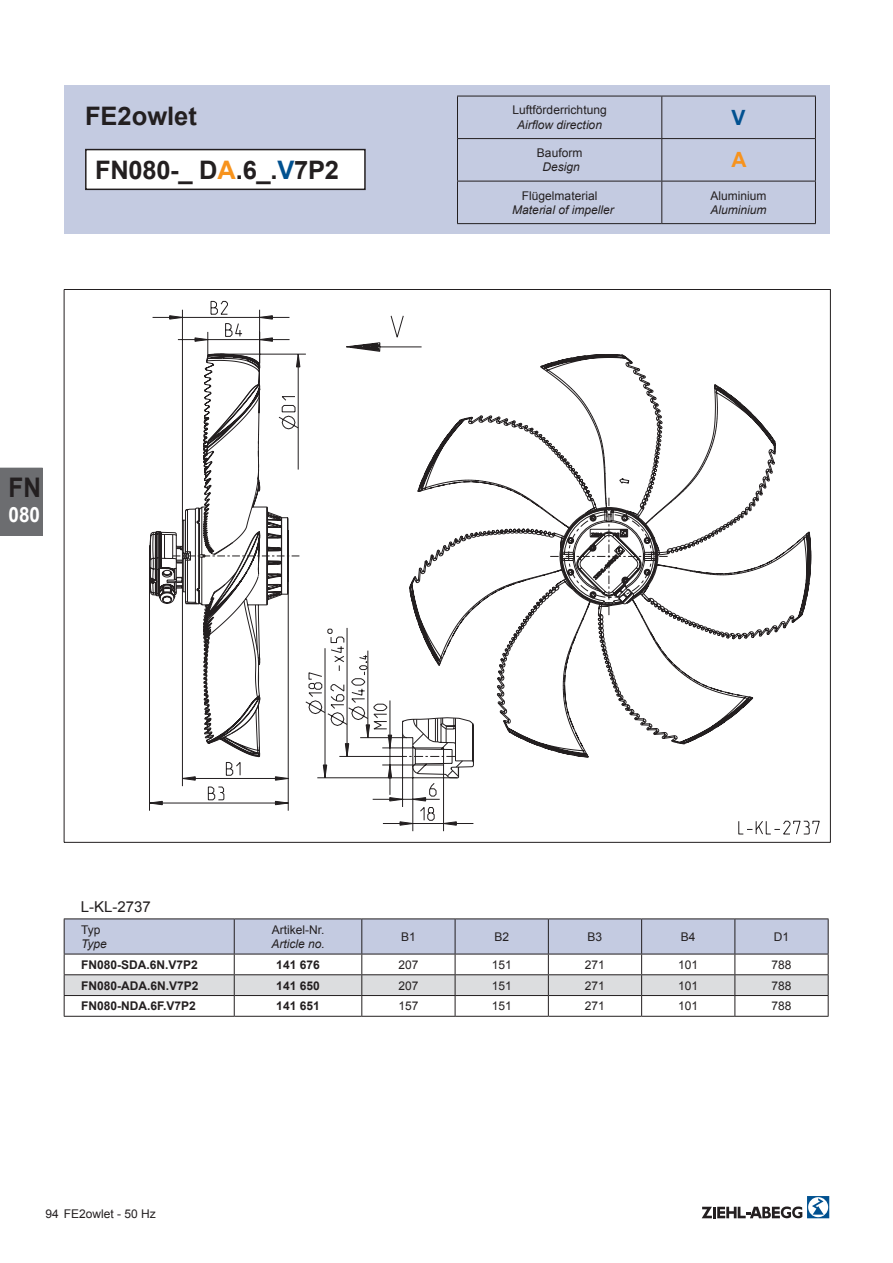
<style>
.page{position:relative;width:893px;height:1263px;background:#fff}
.page>*{position:absolute;margin:0;border:0;box-sizing:border-box;transform-origin:0 0}
.t1{font:700 27px "Arial";color:#231f20;scale:.9 1}
.t2{font:700 25.5px "Arial";letter-spacing:-.01em;color:#231f20}
.t3{font:700 21px "Arial";color:#fff;scale:.9 1}
.t4{font:700 21px "Arial";color:#015190}
.t5{font:700 21px "Arial";color:#f7931d}
.t6{font:15px "Arial";color:#231f20}
.t7{font:12px "Arial";color:#231f20}
.t8{font:700 12px "Arial";color:#231f20}
.t9{font:italic 12px "Arial";color:#231f20}
.s1{color:#f7931d}
.s2{color:#015190}
</style>
<div class="page">
<div style="left:0;top:468px;width:43px;height:68px;background:#6c6d70"></div>
<svg style="left:702px;top:1196px;width:127px;height:22px"></svg>
<hr style="left:64px;top:918px;width:170px;height:1px;background:#231f20">
<hr style="left:234px;top:918px;width:128px;height:1px;background:#231f20">
<hr style="left:362px;top:918px;width:93px;height:1px;background:#231f20">
<hr style="left:455px;top:918px;width:93px;height:1px;background:#231f20">
<hr style="left:548px;top:918px;width:94px;height:1px;background:#231f20">
<hr style="left:642px;top:918px;width:93px;height:1px;background:#231f20">
<hr style="left:735px;top:918px;width:93px;height:1px;background:#231f20">
<svg style="left:64px;top:919px;width:765px;height:97px"></svg>
<hr style="left:64px;top:1016px;width:170px;height:1px;background:#231f20">
<hr style="left:234px;top:1016px;width:128px;height:1px;background:#231f20">
<hr style="left:362px;top:1016px;width:93px;height:1px;background:#231f20">
<hr style="left:455px;top:1016px;width:93px;height:1px;background:#231f20">
<hr style="left:548px;top:1016px;width:94px;height:1px;background:#231f20">
<hr style="left:642px;top:1016px;width:93px;height:1px;background:#231f20">
<hr style="left:735px;top:1016px;width:93px;height:1px;background:#231f20">
<svg style="left:64px;top:289px;width:767px;height:554px"></svg>
<div style="left:64px;top:85px;width:765px;height:149px;background:#c4cbe1"></div>
<div style="left:86px;top:150px;width:279px;height:39px;background:#fff"></div>
<div style="left:85px;top:149px;width:281px;height:41px;border:2px solid #231f20"></div>
<hr style="left:457px;top:96px;width:205px;height:1px;background:#231f20">
<hr style="left:457px;top:96px;width:1px;height:42px;background:#231f20">
<hr style="left:662px;top:96px;width:154px;height:1px;background:#231f20">
<hr style="left:661px;top:96px;width:1px;height:42px;background:#231f20">
<hr style="left:815px;top:96px;width:1px;height:42px;background:#231f20">
<hr style="left:457px;top:138px;width:205px;height:1px;background:#231f20">
<hr style="left:457px;top:139px;width:1px;height:42px;background:#231f20">
<hr style="left:662px;top:138px;width:154px;height:1px;background:#231f20">
<hr style="left:661px;top:139px;width:1px;height:42px;background:#231f20">
<hr style="left:815px;top:139px;width:1px;height:42px;background:#231f20">
<hr style="left:457px;top:181px;width:205px;height:1px;background:#231f20">
<hr style="left:457px;top:181px;width:1px;height:42px;background:#231f20">
<hr style="left:662px;top:181px;width:154px;height:1px;background:#231f20">
<hr style="left:661px;top:181px;width:1px;height:42px;background:#231f20">
<hr style="left:815px;top:181px;width:1px;height:42px;background:#231f20">
<hr style="left:457px;top:223px;width:205px;height:1px;background:#231f20">
<hr style="left:662px;top:223px;width:154px;height:1px;background:#231f20">
<h2 class="t2" style="left:85px;top:99px;width:113px">FE2owlet</h2>
<p class="t7" style="left:513px;top:102px;width:96px">Luftförderrichtung</p>
<p class="t9" style="left:517px;top:117px;width:86px">Airflow direction</p>
<h3 class="t4" style="left:732px;top:104px;width:16px">V</h3>
<p class="t7" style="left:537px;top:145px;width:47px">Bauform</p>
<p class="t9" style="left:543px;top:159px;width:39px">Design</p>
<h3 class="t5" style="left:731px;top:146px;width:17px">A</h3>
<h2 class="t2" style="left:95px;top:153px;width:245px">FN080-_ D<span class="s1">A</span>.6_.<span class="s2">V</span>7P2</h2>
<h1 class="t1" style="left:9px;top:469px;width:37px">FN</h1>
<h3 class="t3" style="left:9px;top:501px;width:37px">080</h3>
<p class="t7" style="left:522px;top:187px;width:77px">Flügelmaterial</p>
<p class="t9" style="left:512px;top:202px;width:103px">Material of impeller</p>
<p class="t7" style="left:711px;top:187px;width:58px">Aluminium</p>
<p class="t9" style="left:711px;top:202px;width:58px">Aluminium</p>
<p class="t6" style="left:81px;top:897px;width:72px">L-KL-2737</p>
<p class="t7" style="left:81px;top:921px;width:21px">Typ</p>
<p class="t9" style="left:81px;top:936px;width:27px">Type</p>
<p class="t7" style="left:272px;top:921px;width:54px">Artikel-Nr.</p>
<p class="t9" style="left:271px;top:936px;width:55px">Article no.</p>
<p class="t7" style="left:401px;top:929px;width:16px">B1</p>
<p class="t7" style="left:494px;top:929px;width:16px">B2</p>
<p class="t7" style="left:588px;top:929px;width:16px">B3</p>
<p class="t7" style="left:681px;top:929px;width:16px">B4</p>
<p class="t7" style="left:774px;top:929px;width:17px">D1</p>
<p class="t8" style="left:81px;top:957px;width:118px">FN080-SDA.6N.V7P2</p>
<p class="t8" style="left:276px;top:957px;width:45px">141 676</p>
<p class="t7" style="left:398px;top:957px;width:22px">207</p>
<p class="t7" style="left:492px;top:957px;width:22px">151</p>
<p class="t7" style="left:585px;top:957px;width:22px">271</p>
<p class="t7" style="left:678px;top:957px;width:22px">101</p>
<p class="t7" style="left:771px;top:957px;width:22px">788</p>
<p class="t8" style="left:81px;top:977px;width:119px">FN080-ADA.6N.V7P2</p>
<p class="t8" style="left:276px;top:977px;width:45px">141 650</p>
<p class="t7" style="left:398px;top:977px;width:22px">207</p>
<p class="t7" style="left:492px;top:977px;width:22px">151</p>
<p class="t7" style="left:585px;top:977px;width:22px">271</p>
<p class="t7" style="left:678px;top:977px;width:22px">101</p>
<p class="t7" style="left:771px;top:977px;width:22px">788</p>
<p class="t8" style="left:81px;top:998px;width:116px">FN080-NDA.6F.V7P2</p>
<p class="t8" style="left:276px;top:998px;width:45px">141 651</p>
<p class="t7" style="left:398px;top:998px;width:22px">157</p>
<p class="t7" style="left:492px;top:998px;width:22px">151</p>
<p class="t7" style="left:585px;top:998px;width:22px">271</p>
<p class="t7" style="left:678px;top:998px;width:22px">101</p>
<p class="t7" style="left:771px;top:998px;width:22px">788</p>
<p class="t7" style="left:46px;top:1206px;width:112px">94 FE2owlet - 50 Hz</p>
</div>
